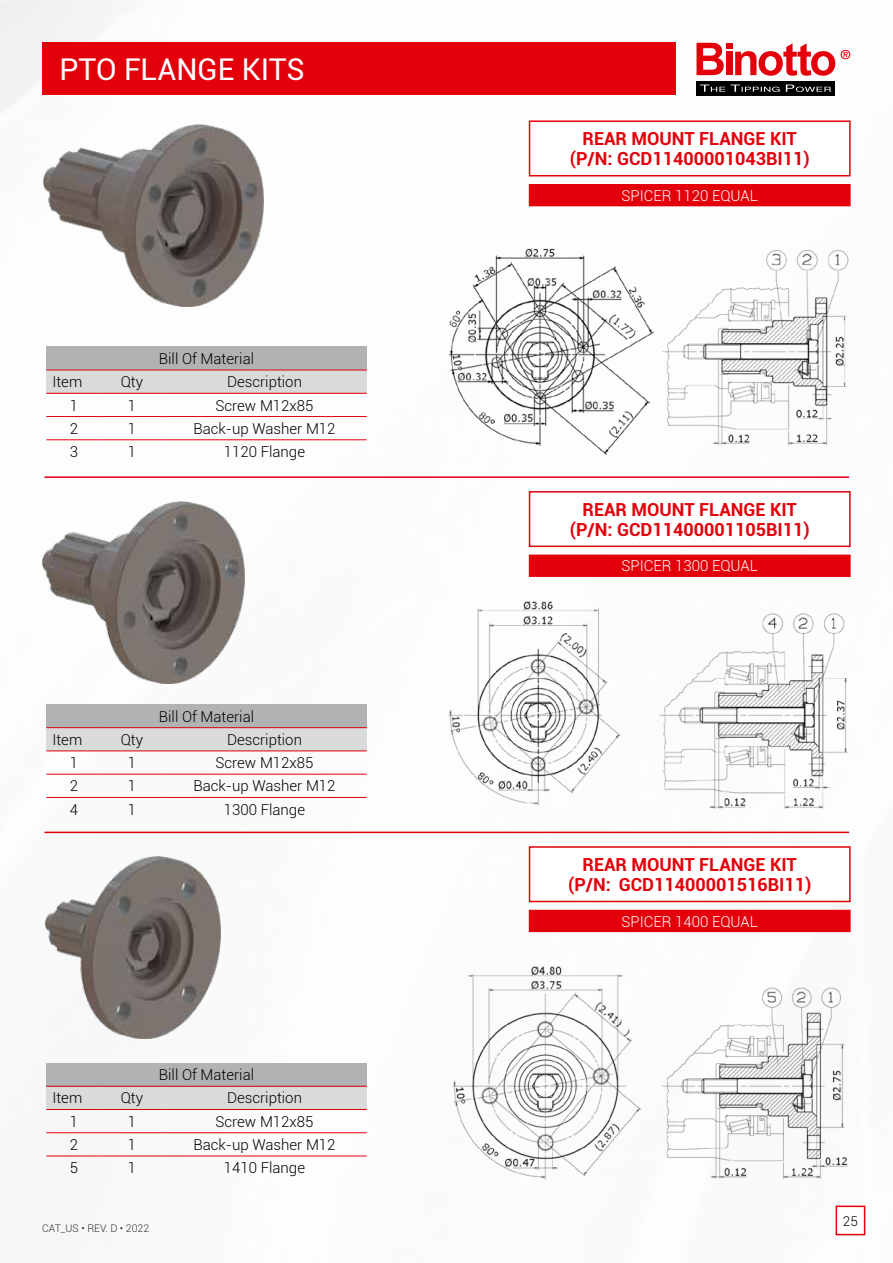
<style>
.page{position:relative;width:893px;height:1263px;background:#fff}
.page>*{position:absolute;margin:0;border:0;box-sizing:border-box;transform-origin:0 0}
.t1{font:30px "Roboto";color:#fff}
.t2{font:700 18px/19.5px "Roboto";color:#e3000b;text-align:center}
.t3{font:300 15px "Roboto";color:#000}
.t4{font:300 15px "Roboto";color:#fff}
.t5{font:300 13.5px "Roboto";color:#000}
.t6{font:300 10.5px "Roboto";color:#313131}
</style>
<div class="page">
<img style="left:0;top:0;width:866px;height:1236px">
<div style="left:43px;top:43px;width:633px;height:52px;background:#e3000b"></div>
<svg style="left:696px;top:43px;width:139px;height:33px"></svg>
<div style="left:697px;top:81px;width:138px;height:15px;background:#000"></div>
<svg style="left:841px;top:50px;width:9px;height:9px"></svg>
<svg style="left:700px;top:85px;width:131px;height:7px"></svg>
<img style="left:448px;top:238px;width:401px;height:224px">
<img style="left:44px;top:124px;width:219px;height:183px">
<img style="left:448px;top:600px;width:401px;height:213px">
<img style="left:43px;top:501px;width:202px;height:182px">
<img style="left:449px;top:964px;width:402px;height:221px">
<img style="left:45px;top:856px;width:176px;height:182px">
<div style="left:46px;top:364px;width:321px;height:29px;background:#d9dada"></div>
<div style="left:46px;top:347px;width:321px;height:23px;background:#b1b2b3"></div>
<hr style="left:46px;top:370px;width:56px;height:1px;background:#e3000b">
<hr style="left:102px;top:370px;width:60px;height:1px;background:#e3000b">
<hr style="left:162px;top:370px;width:205px;height:1px;background:#e3000b">
<hr style="left:46px;top:393px;width:56px;height:1px;background:#e3000b">
<hr style="left:102px;top:393px;width:60px;height:1px;background:#e3000b">
<hr style="left:162px;top:393px;width:205px;height:1px;background:#e3000b">
<hr style="left:46px;top:416px;width:56px;height:1px;background:#e3000b">
<hr style="left:102px;top:416px;width:60px;height:1px;background:#e3000b">
<hr style="left:162px;top:416px;width:205px;height:1px;background:#e3000b">
<hr style="left:46px;top:439px;width:56px;height:1px;background:#e3000b">
<hr style="left:102px;top:439px;width:60px;height:1px;background:#e3000b">
<hr style="left:162px;top:439px;width:205px;height:1px;background:#e3000b">
<div style="left:530px;top:121px;width:320px;height:55px;background:#fff"></div>
<div style="left:529px;top:120px;width:322px;height:56px;border:2px solid #e3000b"></div>
<div style="left:530px;top:185px;width:320px;height:21px;background:#e3000b"></div>
<div style="left:529px;top:184px;width:322px;height:22px;border:2px solid #e3000b"></div>
<div style="left:46px;top:722px;width:321px;height:29px;background:#d9dada"></div>
<div style="left:46px;top:704px;width:321px;height:24px;background:#b1b2b3"></div>
<hr style="left:46px;top:727px;width:56px;height:1px;background:#e3000b">
<hr style="left:102px;top:727px;width:60px;height:1px;background:#e3000b">
<hr style="left:162px;top:727px;width:205px;height:1px;background:#e3000b">
<hr style="left:46px;top:751px;width:56px;height:1px;background:#e3000b">
<hr style="left:102px;top:751px;width:60px;height:1px;background:#e3000b">
<hr style="left:162px;top:751px;width:205px;height:1px;background:#e3000b">
<hr style="left:46px;top:774px;width:56px;height:1px;background:#e3000b">
<hr style="left:102px;top:774px;width:60px;height:1px;background:#e3000b">
<hr style="left:162px;top:774px;width:205px;height:1px;background:#e3000b">
<hr style="left:46px;top:797px;width:56px;height:1px;background:#e3000b">
<hr style="left:102px;top:797px;width:60px;height:1px;background:#e3000b">
<hr style="left:162px;top:797px;width:205px;height:1px;background:#e3000b">
<div style="left:530px;top:492px;width:320px;height:54px;background:#fff"></div>
<div style="left:529px;top:491px;width:322px;height:56px;border:2px solid #e3000b"></div>
<div style="left:530px;top:555px;width:320px;height:21px;background:#e3000b"></div>
<div style="left:529px;top:555px;width:322px;height:22px;border:2px solid #e3000b"></div>
<div style="left:46px;top:1080px;width:321px;height:29px;background:#d9dada"></div>
<div style="left:46px;top:1063px;width:321px;height:23px;background:#b1b2b3"></div>
<hr style="left:46px;top:1086px;width:56px;height:1px;background:#e3000b">
<hr style="left:102px;top:1086px;width:60px;height:1px;background:#e3000b">
<hr style="left:162px;top:1086px;width:205px;height:1px;background:#e3000b">
<hr style="left:46px;top:1109px;width:56px;height:1px;background:#e3000b">
<hr style="left:102px;top:1109px;width:60px;height:1px;background:#e3000b">
<hr style="left:162px;top:1109px;width:205px;height:1px;background:#e3000b">
<hr style="left:46px;top:1132px;width:56px;height:1px;background:#e3000b">
<hr style="left:102px;top:1132px;width:60px;height:1px;background:#e3000b">
<hr style="left:162px;top:1132px;width:205px;height:1px;background:#e3000b">
<hr style="left:46px;top:1156px;width:56px;height:1px;background:#e3000b">
<hr style="left:102px;top:1156px;width:60px;height:1px;background:#e3000b">
<hr style="left:162px;top:1156px;width:205px;height:1px;background:#e3000b">
<div style="left:530px;top:847px;width:320px;height:54px;background:#fff"></div>
<div style="left:529px;top:846px;width:322px;height:56px;border:2px solid #e3000b"></div>
<div style="left:530px;top:910px;width:320px;height:21px;background:#e3000b"></div>
<div style="left:529px;top:910px;width:322px;height:22px;border:2px solid #e3000b"></div>
<hr style="left:44px;top:476px;width:805px;height:2px;background:#e3000b">
<hr style="left:44px;top:832px;width:805px;height:1px;background:#e3000b">
<div style="left:836px;top:1206px;width:29px;height:28px;background:#fff"></div>
<div style="left:836px;top:1205px;width:29px;height:30px;border:2px solid #e3000b"></div>
<h1 class="t1" style="left:60px;top:48px;width:247px">PTO FLANGE KITS</h1>
<p class="t3" style="left:159px;top:348px;width:97px">Bill Of Material</p>
<p class="t3" style="left:52px;top:372px;width:31px">Item</p>
<p class="t3" style="left:121px;top:372px;width:24px">Qty</p>
<p class="t3" style="left:227px;top:372px;width:77px">Description</p>
<p class="t3" style="left:70px;top:395px;width:10px">1</p>
<p class="t3" style="left:128px;top:395px;width:10px">1</p>
<p class="t3" style="left:215px;top:395px;width:99px">Screw M12x85</p>
<p class="t3" style="left:70px;top:418px;width:10px">2</p>
<p class="t3" style="left:128px;top:418px;width:10px">1</p>
<p class="t3" style="left:193px;top:418px;width:144px">Back-up Washer M12</p>
<p class="t3" style="left:70px;top:441px;width:10px">3</p>
<p class="t3" style="left:128px;top:441px;width:10px">1</p>
<p class="t3" style="left:224px;top:441px;width:83px">1120 Flange</p>
<p class="t3" style="left:159px;top:706px;width:97px">Bill Of Material</p>
<p class="t3" style="left:52px;top:729px;width:31px">Item</p>
<p class="t3" style="left:121px;top:729px;width:24px">Qty</p>
<p class="t3" style="left:227px;top:729px;width:77px">Description</p>
<p class="t3" style="left:70px;top:752px;width:10px">1</p>
<p class="t3" style="left:128px;top:752px;width:10px">1</p>
<p class="t3" style="left:215px;top:752px;width:99px">Screw M12x85</p>
<p class="t3" style="left:70px;top:776px;width:10px">2</p>
<p class="t3" style="left:128px;top:776px;width:10px">1</p>
<p class="t3" style="left:193px;top:776px;width:144px">Back-up Washer M12</p>
<p class="t3" style="left:70px;top:799px;width:10px">4</p>
<p class="t3" style="left:128px;top:799px;width:10px">1</p>
<p class="t3" style="left:224px;top:799px;width:83px">1300 Flange</p>
<p class="t3" style="left:159px;top:1064px;width:97px">Bill Of Material</p>
<p class="t3" style="left:52px;top:1088px;width:31px">Item</p>
<p class="t3" style="left:121px;top:1088px;width:24px">Qty</p>
<p class="t3" style="left:227px;top:1088px;width:77px">Description</p>
<p class="t3" style="left:70px;top:1111px;width:10px">1</p>
<p class="t3" style="left:128px;top:1111px;width:10px">1</p>
<p class="t3" style="left:215px;top:1111px;width:99px">Screw M12x85</p>
<p class="t3" style="left:70px;top:1134px;width:10px">2</p>
<p class="t3" style="left:128px;top:1134px;width:10px">1</p>
<p class="t3" style="left:193px;top:1134px;width:144px">Back-up Washer M12</p>
<p class="t3" style="left:70px;top:1157px;width:10px">5</p>
<p class="t3" style="left:128px;top:1157px;width:10px">1</p>
<p class="t3" style="left:224px;top:1157px;width:83px">1410 Flange</p>
<p class="t6" style="left:42px;top:1220px;width:109px">CAT_US • REV. D • 2022</p>
<p class="t2" style="left:570px;top:129px;width:241px">REAR MOUNT FLANGE KIT (P/N: GCD11400001043BI11)</p>
<p class="t4" style="left:621px;top:185px;width:138px">SPICER 1120 EQUAL</p>
<p class="t2" style="left:570px;top:499px;width:241px">REAR MOUNT FLANGE KIT (P/N: GCD11400001105BI11)</p>
<p class="t4" style="left:621px;top:556px;width:138px">SPICER 1300 EQUAL</p>
<p class="t2" style="left:568px;top:854px;width:245px">REAR MOUNT FLANGE KIT (P/N: GCD11400001516BI11)</p>
<p class="t4" style="left:621px;top:911px;width:138px">SPICER 1400 EQUAL</p>
<p class="t5" style="left:843px;top:1211px;width:16px">25</p>
</div>
